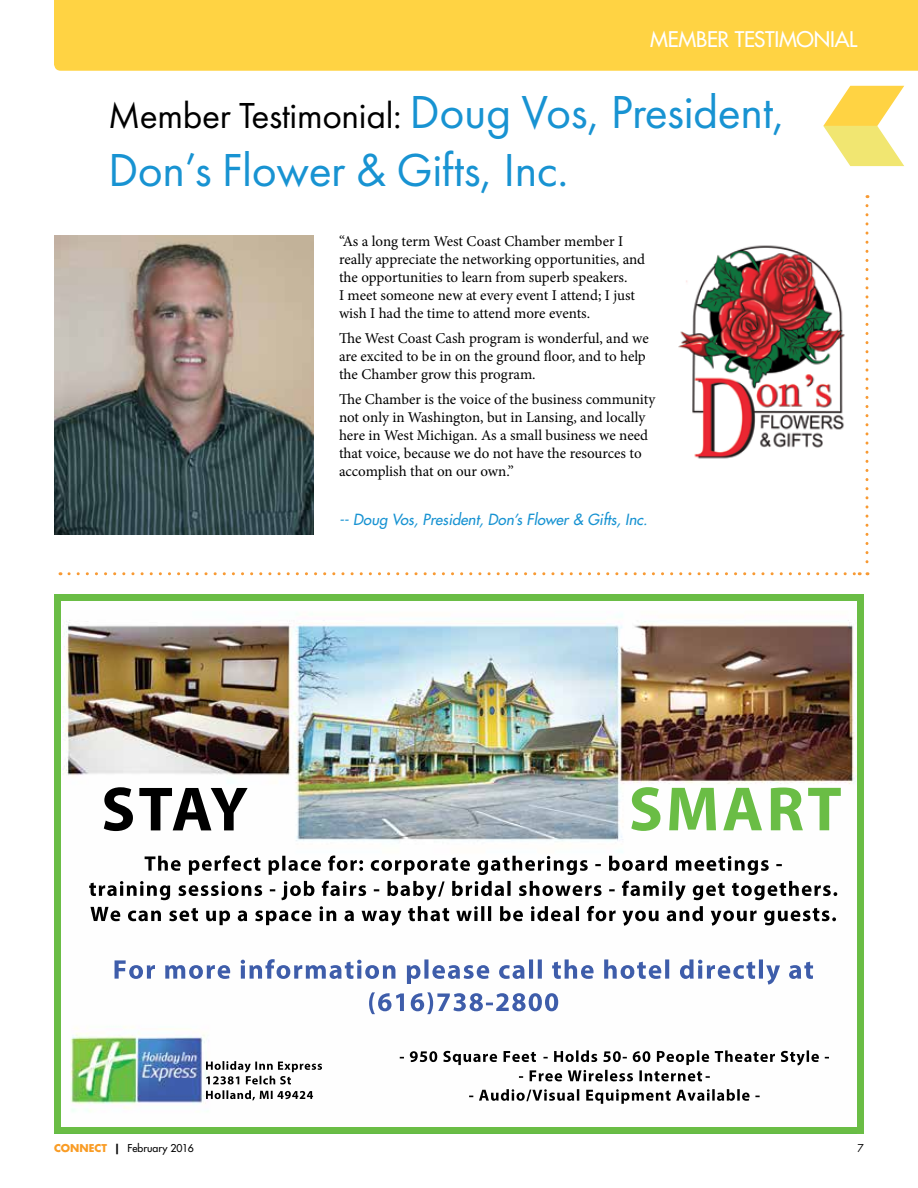
<style>
.page{position:relative;width:918px;height:1188px;background:#fff}
.page>*{position:absolute;margin:0;border:0;box-sizing:border-box;transform-origin:0 0}
.t1{font:48px "Futura PT";letter-spacing:-.01em;color:#1893d2}
.t2{font:37.5px "Futura PT";letter-spacing:-.01em;color:#000}
.t3{font:21px "Futura";letter-spacing:-.015em;color:#fff}
.t4{font:15px/18px "Minion Pro";letter-spacing:-.005em;color:#000}
.t5{font:italic 15px "Futura";color:#1893d2}
.t6{font:10.5px "Futura";color:#000}
.t7{font:10.5px "Futura";color:#000}
.s1{font-size:48px;color:#1893d2}
.s2{font-weight:700;color:#f99c25}
.s3{font-weight:700}
</style>
<div class="page">
<svg style="left:69px;top:572px;width:791px;height:3px"></svg>
<div style="left:54px;top:0;width:864px;height:71px;background:#ffd343"></div>
<svg style="left:823px;top:86px;width:81px;height:80px"></svg>
<img style="left:54px;top:235px;width:259px;height:299px">
<svg style="left:866px;top:206px;width:2px;height:369px"></svg>
<img style="left:678px;top:245px;width:167px;height:214px">
<img style="left:60px;top:600px;width:798px;height:528px">
<div style="left:54px;top:600px;width:6px;height:528px;background:#6abd45"></div>
<div style="left:54px;top:594px;width:804px;height:6px;background:#6abd45"></div>
<div style="left:54px;top:1128px;width:804px;height:6px;background:#6abd45"></div>
<div style="left:858px;top:594px;width:6px;height:540px;background:#6abd45"></div>
<h3 class="t3" style="left:650px;top:26px;width:209px">MEMBER TESTIMONIAL</h3>
<h2 class="t2" style="left:108px;top:94px;width:679px">Member Testimonial: <span class="s1">Doug Vos, President,</span></h2>
<h1 class="t1" style="left:108px;top:141px;width:462px">Don’s Flower &amp; Gifts, Inc.</h1>
<p class="t4" style="left:339px;top:233px;width:308px">“As a long term West Coast Chamber member I really appreciate the networking opportunities, and the opportunities to learn from superb speakers.<br>I meet someone new at every event I attend; I just wish I had the time to attend more events.</p>
<p class="t4" style="left:339px;top:329px;width:311px">The West Coast Cash program is wonderful, and we are excited to be in on the ground floor, and to help the Chamber grow this program.</p>
<p class="t4" style="left:339px;top:390px;width:318px">The Chamber is the voice of the business community not only in Washington, but in Lansing, and locally here in West Michigan. As a small business we need that voice, because we do not have the resources to accomplish that on our own.”</p>
<p class="t5" style="left:339px;top:510px;width:310px">-- Doug Vos, President, Don’s Flower &amp; Gifts, Inc.</p>
<p class="t6" style="left:54px;top:1142px;width:141px"><span class="s2">CONNECT</span> <span class="s3">|</span> February 2016</p>
<p class="t7" style="left:858px;top:1142px;width:8px">7</p>
</div>
